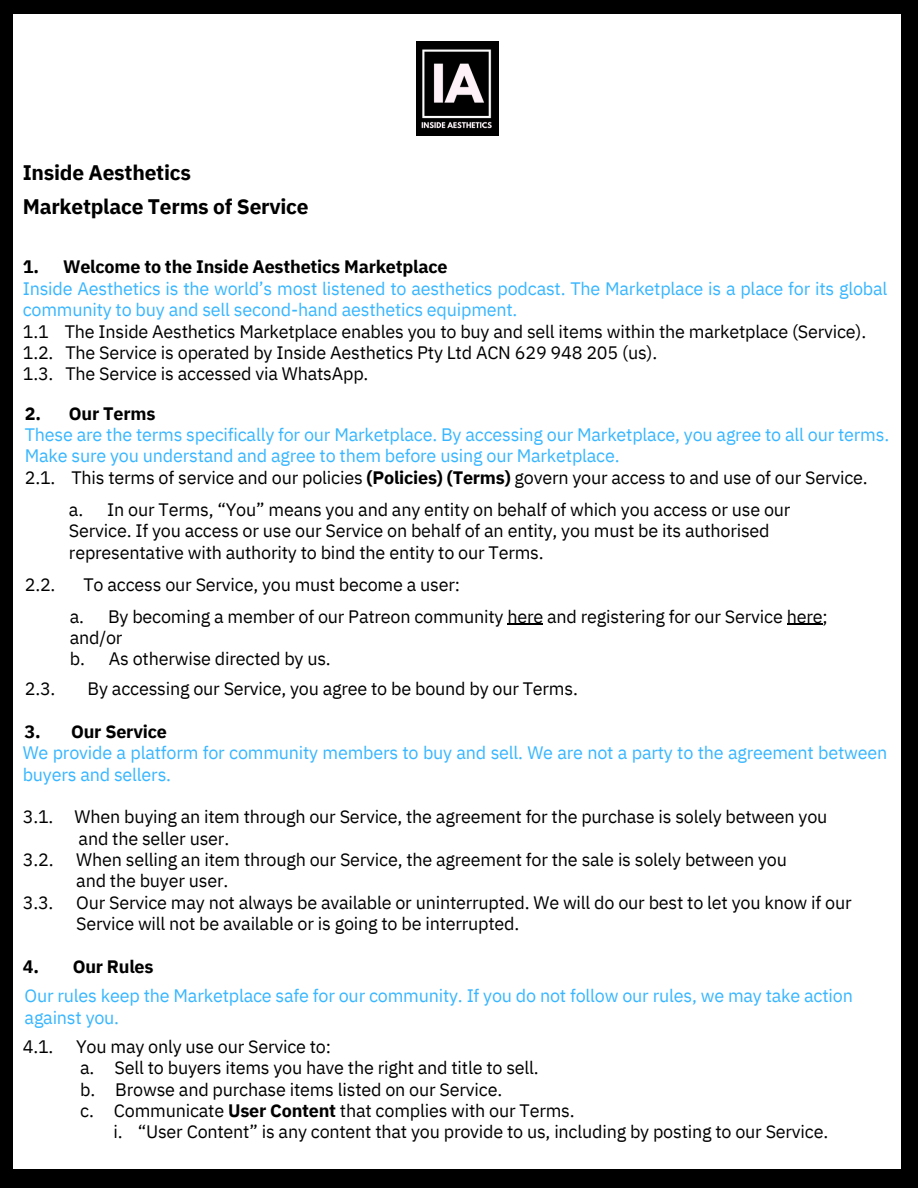
<style>
.page{position:relative;width:918px;height:1188px;background:#000}
.page>*{position:absolute;margin:0;border:0;box-sizing:border-box;transform-origin:0 0}
.t1{font:700 21px/33.8px "IBM Plex Sans";letter-spacing:-.01em;color:#000}
.t2{font:18px/21.3px "IBM Plex Sans";letter-spacing:-.01em;color:#000}
.t3{font:18px/21.3px "IBM Plex Sans";letter-spacing:-.01em;color:#38b6ff}
.t4{font:700 18px "IBM Plex Sans";letter-spacing:-.01em;color:#000}
.s1{font-weight:700}
</style>
<div class="page">
<div style="left:13px;top:14px;width:888px;height:1155px;background:#fff"></div>
<img style="left:416px;top:42px;width:82px;height:93px">
<hr style="left:507px;top:624px;width:36px;height:1px;background:#000">
<hr style="left:787px;top:624px;width:35px;height:1px;background:#000">
<h1 class="t1" style="left:23px;top:155px;width:287px">Inside Aesthetics<br>Marketplace Terms of Service</h1>
<p class="t4" style="left:63px;top:255px;width:386px">Welcome to the Inside Aesthetics Marketplace</p>
<p class="t3" style="left:23px;top:277px;width:866px">Inside Aesthetics is the world’s most listened to aesthetics podcast. The Marketplace is a place for its global community to buy and sell second-hand aesthetics equipment.</p>
<p class="t2" style="left:23px;top:320px;width:845px">1.1 The Inside Aesthetics Marketplace enables you to buy and sell items within the marketplace (Service).</p>
<p class="t2" style="left:23px;top:342px;width:636px">1.2. The Service is operated by Inside Aesthetics Pty Ltd ACN 629 948 205 (us).</p>
<p class="t2" style="left:23px;top:363px;width:32px">1.3.</p>
<h2 class="t2" style="left:65px;top:363px;width:305px">The Service is accessed via WhatsApp.</h2>
<h2 class="t4" style="left:23px;top:255px;width:18px">1.</h2>
<p class="t4" style="left:25px;top:401px;width:132px">2. Our Terms</p>
<h2 class="t3" style="left:25px;top:424px;width:866px">These are the terms specifically for our Marketplace. By accessing our Marketplace, you agree to all our terms.<br>Make sure you understand and agree to them before using our Marketplace.</h2>
<p class="t2" style="left:25px;top:466px;width:844px">2.1. This terms of service and our policies <span class="s1">(Policies) (Terms)</span> govern your access to and use of our Service.</p>
<p class="t2" style="left:69px;top:498px;width:723px">a. In our Terms, “You” means you and any entity on behalf of which you access or use our<br>Service. If you access or use our Service on behalf of an entity, you must be its authorised representative with authority to bind the entity to our Terms.</p>
<p class="t2" style="left:25px;top:573px;width:32px">2.2.</p>
<p class="t2" style="left:84px;top:573px;width:378px">To access our Service, you must become a user:</p>
<p class="t2" style="left:70px;top:605px;width:759px">a. By becoming a member of our Patreon community here and registering for our Service here;</p>
<p class="t2" style="left:70px;top:627px;width:54px">and/or</p>
<p class="t2" style="left:70px;top:648px;width:263px">b. As otherwise directed by us.</p>
<p class="t2" style="left:25px;top:678px;width:32px">2.3.</p>
<p class="t2" style="left:88px;top:678px;width:492px">By accessing our Service, you agree to be bound by our Terms.</p>
<p class="t4" style="left:25px;top:719px;width:18px">3.</p>
<p class="t4" style="left:71px;top:719px;width:97px">Our Service</p>
<p class="t3" style="left:23px;top:742px;width:866px">We provide a platform for community members to buy and sell. We are not a party to the agreement between buyers and sellers.</p>
<p class="t2" style="left:23px;top:806px;width:32px">3.1.</p>
<p class="t2" style="left:75px;top:806px;width:754px">When buying an item through our Service, the agreement for the purchase is solely between you</p>
<p class="t2" style="left:79px;top:827px;width:152px">and the seller user.</p>
<p class="t2" style="left:76px;top:849px;width:712px">When selling an item through our Service, the agreement for the sale is solely between you</p>
<p class="t2" style="left:76px;top:870px;width:154px">and the buyer user.</p>
<p class="t2" style="left:23px;top:849px;width:32px">3.2.</p>
<p class="t2" style="left:23px;top:891px;width:32px">3.3.</p>
<p class="t2" style="left:76px;top:891px;width:777px">Our Service may not always be available or uninterrupted. We will do our best to let you know if our<br>Service will not be available or is going to be interrupted.</p>
<h2 class="t4" style="left:23px;top:954px;width:18px">4.</h2>
<h2 class="t4" style="left:73px;top:954px;width:82px">Our Rules</h2>
<p class="t3" style="left:25px;top:985px;width:830px">Our rules keep the Marketplace safe for our community. If you do not follow our rules, we may take action against you.</p>
<p class="t2" style="left:23px;top:1035px;width:32px">4.1.</p>
<p class="t2" style="left:76px;top:1035px;width:256px">You may only use our Service to:</p>
<p class="t2" style="left:80px;top:1057px;width:460px">a. Sell to buyers items you have the right and title to sell.</p>
<p class="t2" style="left:80px;top:1078px;width:17px">b.</p>
<p class="t2" style="left:115px;top:1078px;width:388px">Browse and purchase items listed on our Service.</p>
<p class="t2" style="left:80px;top:1100px;width:15px">c.</p>
<p class="t2" style="left:114px;top:1100px;width:462px">Communicate <span class="s1">User Content</span> that complies with our Terms.</p>
<p class="t2" style="left:114px;top:1121px;width:716px">i. “User Content” is any content that you provide to us, including by posting to our Service.</p>
</div>
